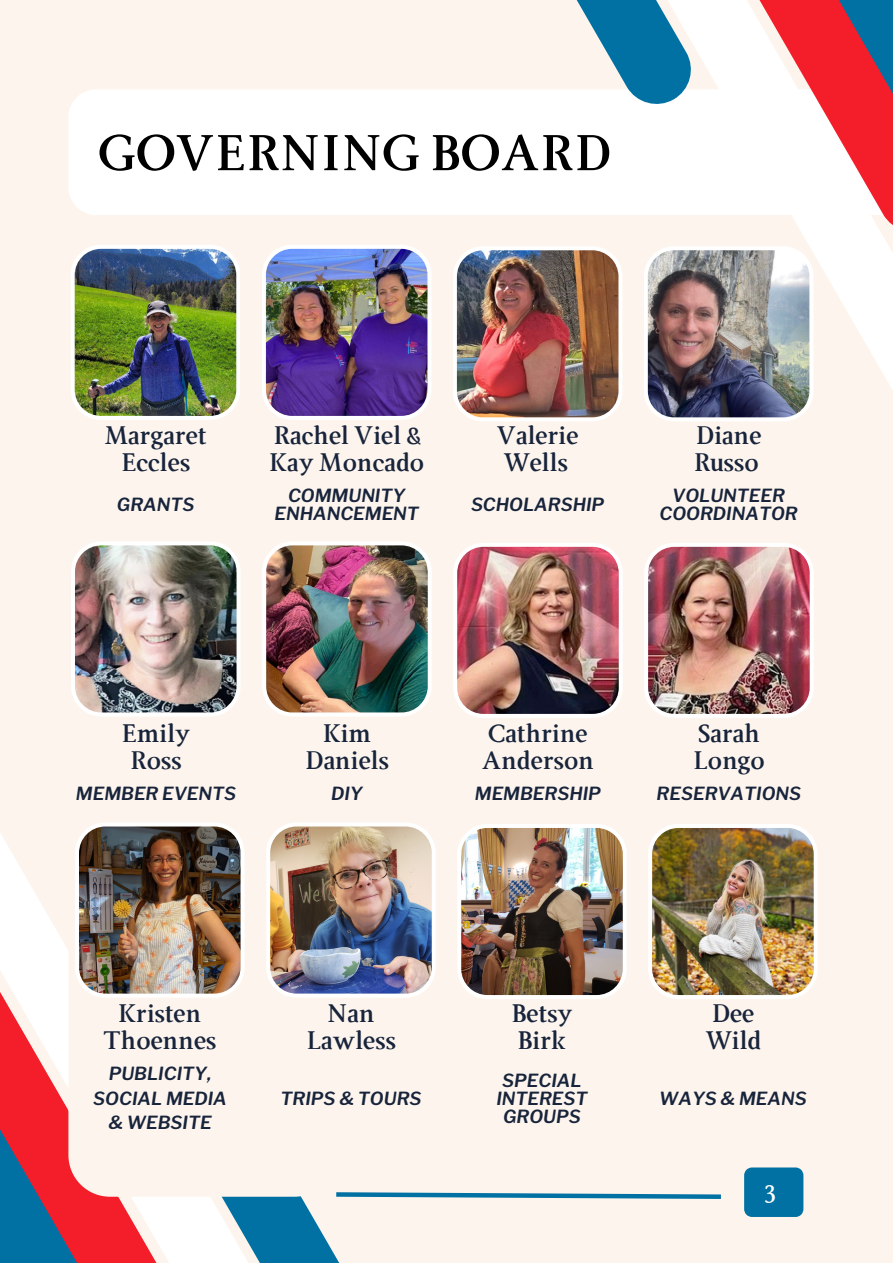
<style>
.page{position:relative;width:893px;height:1264px;background:#fff}
.page>*{position:absolute;margin:0;border:0;box-sizing:border-box;transform-origin:0 0}
.t1{font:700 54px "Ingleby";color:#000}
.t2{font:700 27px/27px "Ingleby";color:#18243b;text-align:center}
.t3{font:700 25.5px "Ingleby";color:#fff}
.t4{font:italic 600 18px/18px "Libre Franklin";color:#18243b;text-align:center}
</style>
<div class="page">
<div style="left:0;top:0;width:892px;height:1262px;background:#fdf5ed"></div>
<svg style="left:0;top:833px;width:182px;height:429px"></svg>
<svg style="left:68px;top:899px;width:268px;height:297px"></svg>
<svg style="left:182px;top:1087px;width:539px;height:175px"></svg>
<div style="left:744px;top:1167px;width:59px;height:49px;background:#0171a3"></div>
<div style="left:69px;top:89px;width:540px;height:126px;background:#fff"></div>
<svg style="left:609px;top:0;width:283px;height:388px;fill:#fff"></svg>
<svg style="left:518px;top:0;width:177px;height:109px"></svg>
<img style="left:71px;top:245px;width:169px;height:175px">
<img style="left:262px;top:245px;width:169px;height:175px">
<img style="left:643px;top:246px;width:170px;height:175px">
<img style="left:453px;top:246px;width:169px;height:175px">
<img style="left:71px;top:542px;width:169px;height:174px">
<img style="left:262px;top:542px;width:169px;height:174px">
<img style="left:644px;top:543px;width:169px;height:175px">
<img style="left:453px;top:543px;width:169px;height:175px">
<img style="left:75px;top:823px;width:169px;height:174px">
<img style="left:266px;top:823px;width:170px;height:174px">
<img style="left:648px;top:824px;width:169px;height:175px">
<img style="left:457px;top:824px;width:169px;height:175px">
<p class="t1" style="left:98px;top:123px;width:514px">GOVERNING BOARD</p>
<p class="t2" style="left:104px;top:422px;width:104px">Margaret<br>Eccles</p>
<p class="t4" style="left:117px;top:496px;width:79px">GRANTS</p>
<p class="t2" style="left:273px;top:422px;width:149px">Rachel Viel &amp;</p>
<p class="t2" style="left:269px;top:449px;width:157px">Kay Moncado</p>
<p class="t4" style="left:274px;top:487px;width:146px">COMMUNITY<br>ENHANCEMENT</p>
<p class="t2" style="left:497px;top:422px;width:83px">Valerie</p>
<p class="t2" style="left:502px;top:449px;width:67px">Wells</p>
<p class="t4" style="left:471px;top:496px;width:135px">SCHOLARSHIP</p>
<p class="t2" style="left:695px;top:422px;width:67px">Diane</p>
<p class="t2" style="left:693px;top:449px;width:67px">Russo</p>
<p class="t4" style="left:659px;top:487px;width:140px">VOLUNTEER<br>COORDINATOR</p>
<p class="t2" style="left:121px;top:719px;width:70px">Emily</p>
<p class="t2" style="left:130px;top:746px;width:53px">Ross</p>
<p class="t4" style="left:76px;top:785px;width:162px">MEMBER EVENTS</p>
<p class="t2" style="left:323px;top:719px;width:50px">Kim</p>
<p class="t2" style="left:305px;top:746px;width:86px">Daniels</p>
<p class="t4" style="left:331px;top:785px;width:33px">DIY</p>
<p class="t2" style="left:488px;top:719px;width:101px">Cathrine</p>
<p class="t2" style="left:482px;top:746px;width:113px">Anderson</p>
<p class="t4" style="left:475px;top:785px;width:128px">MEMBERSHIP</p>
<p class="t2" style="left:697px;top:719px;width:64px">Sarah</p>
<p class="t2" style="left:692px;top:746px;width:74px">Longo</p>
<p class="t4" style="left:656px;top:785px;width:146px">RESERVATIONS</p>
<p class="t2" style="left:118px;top:999px;width:85px">Kristen</p>
<p class="t2" style="left:103px;top:1026px;width:115px">Thoennes</p>
<p class="t4" style="left:93px;top:1061px;width:135px;line-height:24.8px">PUBLICITY,<br>SOCIAL MEDIA</p>
<p class="t4" style="left:108px;top:1113px;width:105px">&amp; WEBSITE</p>
<p class="t2" style="left:327px;top:999px;width:49px">Nan</p>
<p class="t2" style="left:306px;top:1026px;width:91px">Lawless</p>
<p class="t4" style="left:280px;top:1089px;width:142px">TRIPS &amp; TOURS</p>
<p class="t2" style="left:511px;top:999px;width:63px">Betsy</p>
<p class="t2" style="left:517px;top:1026px;width:51px">Birk</p>
<p class="t4" style="left:496px;top:1071px;width:93px">SPECIAL<br>INTEREST<br>GROUPS</p>
<p class="t2" style="left:711px;top:999px;width:45px">Dee</p>
<p class="t2" style="left:704px;top:1026px;width:59px">Wild</p>
<p class="t4" style="left:659px;top:1089px;width:149px">WAYS &amp; MEANS</p>
<p class="t3" style="left:765px;top:1176px;width:12px">3</p>
</div>
